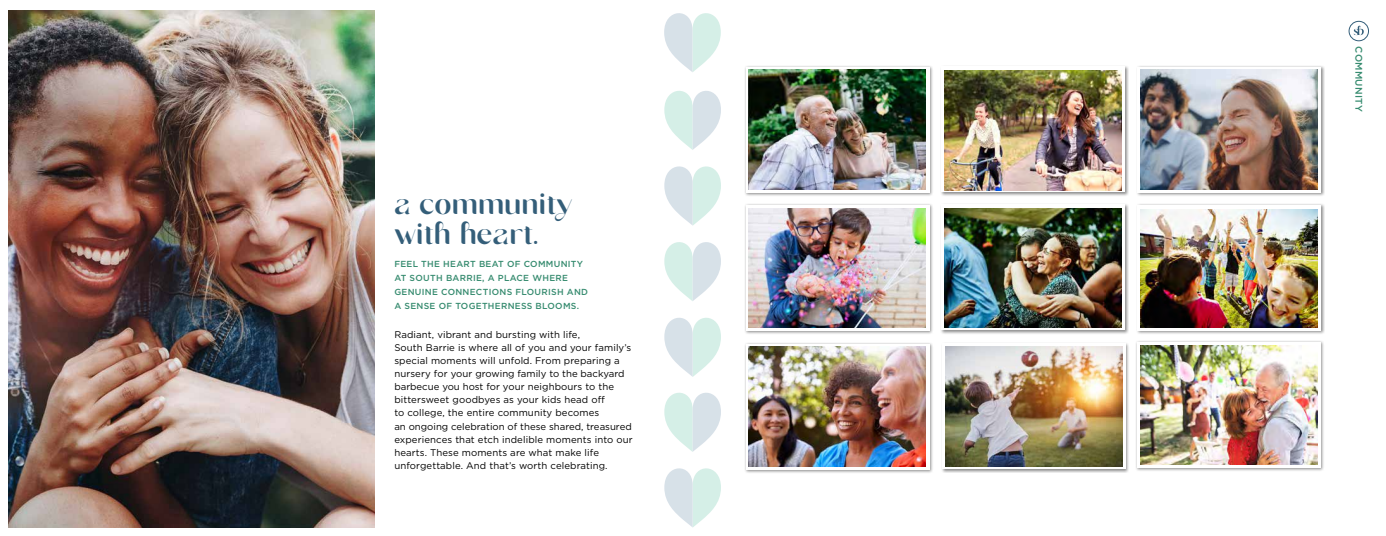
<style>
.page{position:relative;width:1386px;height:536px;background:#fff}
.page>*{position:absolute;margin:0;border:0;box-sizing:border-box;transform-origin:0 0}
.t1{font:34.12px/29.8px "Monea Alegante";letter-spacing:.01em;color:#345e79}
.t2{font:9.62px/13.1px "Gotham";letter-spacing:.01em;color:#000}
.t3{font:500 9.62px "Gotham";letter-spacing:.035em;color:#368b6f}
.t4{font:500 8.75px/14px "Gotham";letter-spacing:.035em;color:#368b6f}
</style>
<div class="page">
<img style="left:9px;top:10px;width:365px;height:517px">
<div style="left:744px;top:65px;width:190px;height:132px;background:#000;opacity:.44"></div>
<svg style="left:746px;top:67px;width:183px;height:125px"></svg>
<div style="left:1136px;top:65px;width:189px;height:132px;background:#000;opacity:.44"></div>
<svg style="left:1137px;top:67px;width:184px;height:125px"></svg>
<div style="left:744px;top:203px;width:190px;height:131px;background:#000;opacity:.44"></div>
<div style="left:746px;top:205px;width:183px;height:125px;background:#fff"></div>
<div style="left:1136px;top:203px;width:189px;height:131px;background:#000;opacity:.44"></div>
<div style="left:1137px;top:205px;width:184px;height:125px;background:#fff"></div>
<img style="left:749px;top:208px;width:177px;height:120px">
<div style="left:940px;top:65px;width:189px;height:131px;background:#000;opacity:.44"></div>
<svg style="left:941px;top:67px;width:184px;height:125px"></svg>
<img style="left:944px;top:71px;width:177px;height:119px">
<img style="left:1141px;top:70px;width:177px;height:119px">
<img style="left:749px;top:70px;width:177px;height:119px">
<div style="left:744px;top:342px;width:190px;height:131px;background:#000;opacity:.44"></div>
<svg style="left:746px;top:343px;width:183px;height:126px"></svg>
<img style="left:749px;top:347px;width:177px;height:119px">
<div style="left:941px;top:341px;width:189px;height:132px;background:#000;opacity:.44"></div>
<svg style="left:942px;top:343px;width:183px;height:125px"></svg>
<img style="left:945px;top:347px;width:177px;height:119px">
<div style="left:1136px;top:340px;width:189px;height:132px;background:#000;opacity:.44"></div>
<svg style="left:1137px;top:342px;width:183px;height:125px"></svg>
<img style="left:1140px;top:345px;width:177px;height:119px">
<div style="left:940px;top:203px;width:189px;height:131px;background:#000;opacity:.44"></div>
<svg style="left:941px;top:204px;width:184px;height:126px"></svg>
<img style="left:944px;top:208px;width:177px;height:119px">
<img style="left:1141px;top:209px;width:177px;height:119px">
<svg style="left:664px;top:13px;width:57px;height:59px"></svg>
<svg style="left:664px;top:91px;width:57px;height:59px"></svg>
<svg style="left:664px;top:166px;width:57px;height:60px"></svg>
<svg style="left:664px;top:242px;width:57px;height:59px"></svg>
<svg style="left:664px;top:318px;width:57px;height:59px"></svg>
<svg style="left:664px;top:392px;width:57px;height:60px"></svg>
<svg style="left:664px;top:468px;width:57px;height:59px"></svg>
<svg style="left:1354px;top:25px;width:10px;height:10px"></svg>
<div style="left:1349px;top:21px;width:20px;height:20px;border:1px solid #345e79;border-radius:50%"></div>
<h1 class="t1" style="left:394px;top:191px;width:180px">a community with heart.</h1>
<p class="t4" style="left:394px;top:256px;width:195px">FEEL THE HEART BEAT OF COMMUNITY<br>AT SOUTH BARRIE, A PLACE WHERE<br>GENUINE CONNECTIONS FLOURISH AND<br>A SENSE OF TOGETHERNESS BLOOMS.</p>
<p class="t2" style="left:394px;top:327px;width:240px">Radiant, vibrant and bursting with life,<br>South Barrie is where all of you and your family’s special moments will unfold. From preparing a nursery for your growing family to the backyard barbecue you host for your neighbours to the bittersweet goodbyes as your kids head off<br>to college, the entire community becomes<br>an ongoing celebration of these shared, treasured experiences that etch indelible moments into our hearts. These moments are what make life unforgettable. And that’s worth celebrating.</p>
<p class="t3" style="left:1365px;top:46px;width:67px;rotate:90deg">COMMUNITY</p>
</div>
